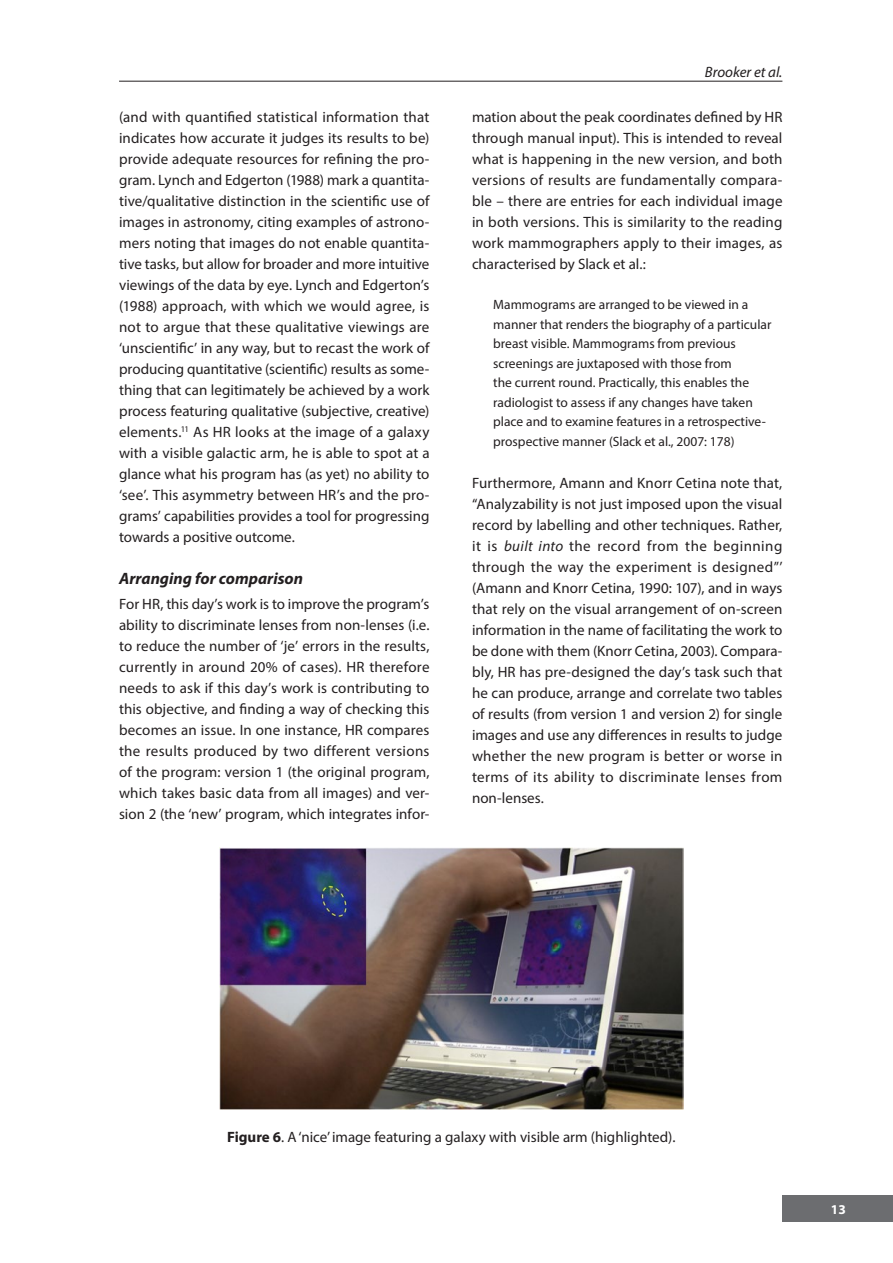
<style>
.page{position:relative;width:893px;height:1263px;background:#fff}
.page>*{position:absolute;margin:0;border:0;box-sizing:border-box;transform-origin:0 0}
._2_väliotsikko{font:italic 700 16.5px "Myriad Pro";color:#231f20}
.Leipis_ei_sis{font:15px/21px "Myriad Pro";letter-spacing:.005em;color:#231f20;text-align:justify}
.kuvateksti{font:15px "Myriad Pro";color:#231f20}
.t1{font:italic 15px "Myriad Pro";color:#231f20}
.lainaus{font:13.5px/19.5px "Myriad Pro";color:#231f20}
.t2{font:700 13.5px "Myriad Pro";color:#fff}
.s1{font-style:italic}
.s2{font-weight:700}
</style>
<div class="page">
<div style="left:782px;top:1195px;width:111px;height:27px;background:#6c6d70"></div>
<hr style="left:119px;top:81px;width:663px;height:1px;background:#231f20">
<img style="left:219px;top:847px;width:465px;height:262px">
<p class="Leipis_ei_sis" style="left:119px;top:106px;width:312px">(and with quantified statistical information that indicates how accurate it judges its results to be) provide adequate resources for refining the pro&shy;gram. Lynch and Edgerton (1988) mark a quantita&shy;tive/qualitative distinction in the scientific use of images in astronomy, citing examples of astrono&shy;mers noting that images do not enable quantita&shy;tive tasks, but allow for broader and more intuitive viewings of the data by eye. Lynch and Edgerton’s (1988) approach, with which we would agree, is not to argue that these qualitative viewings are ‘unscientific’ in any way, but to recast the work of producing quantitative (scientific) results as some&shy;thing that can legitimately be achieved by a work process featuring qualitative (subjective, creative) elements.<sup>11</sup> As HR looks at the image of a galaxy with a visible galactic arm, he is able to spot at a glance what his program has (as yet) no ability to ‘see’. This asymmetry between HR’s and the pro&shy;grams’ capabilities provides a tool for progressing towards a positive outcome.</p>
<p class="_2_väliotsikko" style="left:119px;top:568px;width:186px">Arranging for comparison</p>
<p class="Leipis_ei_sis" style="left:119px;top:593px;width:312px">For HR, this day’s work is to improve the program’s ability to discriminate lenses from non-lenses (i.e. to reduce the number of ‘je’ errors in the results, currently in around 20% of cases). HR therefore needs to ask if this day’s work is contributing to this objective, and finding a way of checking this becomes an issue. In one instance, HR compares the results produced by two different versions of the program: version 1 (the original program, which takes basic data from all images) and ver&shy;sion 2 (the ‘new’ program, which integrates infor-</p>
<p class="t1" style="left:705px;top:63px;width:79px">Brooker et al.</p>
<p class="Leipis_ei_sis" style="left:472px;top:106px;width:312px">mation about the peak coordinates defined by HR through manual input). This is intended to reveal what is happening in the new version, and both versions of results are fundamentally compara&shy;ble – there are entries for each individual image in both versions. This is similarity to the reading work mammographers apply to their images, as characterised by Slack et al.:</p>
<p class="lainaus" style="left:493px;top:295px;width:280px">Mammograms are arranged to be viewed in a manner that renders the biography of a particular breast visible. Mammograms from previous screenings are juxtaposed with those from<br>the current round. Practically, this enables the radiologist to assess if any changes have taken place and to examine features in a retrospective&shy;prospective manner (Slack et al., 2007: 178)</p>
<p class="Leipis_ei_sis" style="left:472px;top:472px;width:312px">Furthermore, Amann and Knorr Cetina note that, “Analyzability is not just imposed upon the visual record by labelling and other techniques. Rather, it is <span class="s1">built into</span> the record from the beginning through the way the experiment is designed”’ (Amann and Knorr Cetina, 1990: 107), and in ways that rely on the visual arrangement of on-screen information in the name of facilitating the work to be done with them (Knorr Cetina, 2003). Compara&shy;bly, HR has pre-designed the day’s task such that he can produce, arrange and correlate two tables of results (from version 1 and version 2) for single images and use any differences in results to judge whether the new program is better or worse in terms of its ability to discriminate lenses from non-lenses.</p>
<p class="kuvateksti" style="left:227px;top:1127px;width:450px"><span class="s2">Figure 6</span>. A ‘nice’ image featuring a galaxy with visible arm (highlighted).</p>
<p class="t2" style="left:831px;top:1200px;width:16px">13</p>
</div>
